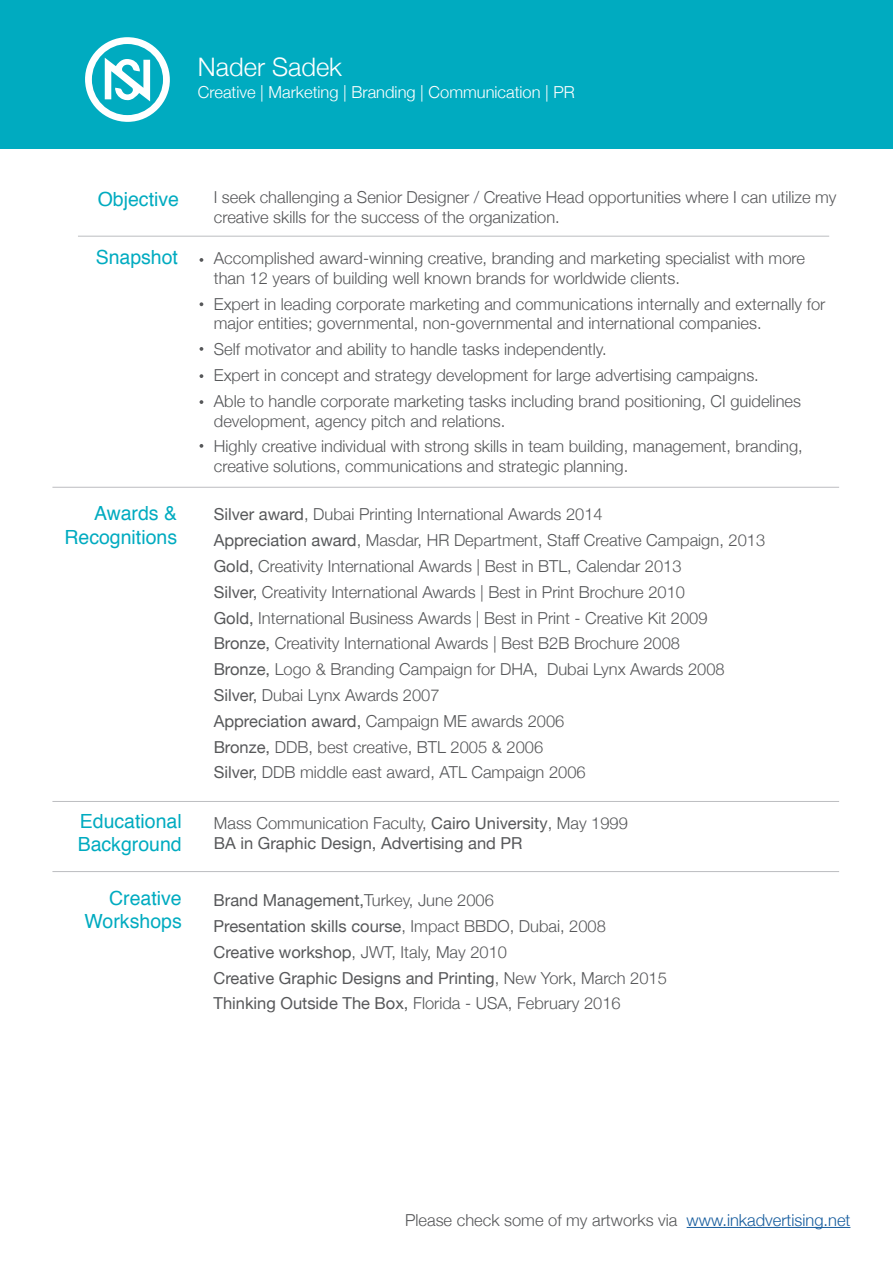
<style>
.page{position:relative;width:893px;height:1263px;background:#fff}
.page>*{position:absolute;margin:0;border:0;box-sizing:border-box;transform-origin:0 0}
.t1{font:300 25.5px "Helvetica Neue";color:#fff}
.t2{font:19.5px/23.4px "Helvetica";color:#00abc0;text-align:right}
.t3{font:300 16.5px/19.8px "Helvetica Neue";color:#57585a}
.t4{font:16.5px "Helvetica Neue";color:#57585a}
.t5{font:300 16.5px "Helvetica Neue";color:#fff}
.s1{font-weight:400}
.s2{font-weight:300}
.s3{color:#175d9e}
</style>
<div class="page">
<div style="left:0;top:0;width:893px;height:149px;background:#00abc0"></div>
<svg style="left:85px;top:37px;width:85px;height:85px"></svg>
<hr style="left:687px;top:1227px;width:163px;height:1px;background:#175d9e">
<hr style="left:78px;top:236px;width:751px;height:1px;background:#bcbdc0">
<hr style="left:52px;top:487px;width:787px;height:1px;background:#bcbdc0">
<hr style="left:52px;top:801px;width:787px;height:1px;background:#bcbdc0">
<hr style="left:52px;top:871px;width:787px;height:1px;background:#bcbdc0">
<svg style="left:200px;top:258px;width:3px;height:4px"></svg>
<svg style="left:200px;top:302px;width:3px;height:4px"></svg>
<svg style="left:200px;top:347px;width:3px;height:4px"></svg>
<svg style="left:200px;top:374px;width:3px;height:4px"></svg>
<svg style="left:200px;top:400px;width:3px;height:4px"></svg>
<svg style="left:200px;top:444px;width:3px;height:4px"></svg>
<p class="t1" style="left:198px;top:46px;width:146px">Nader Sadek</p>
<p class="t5" style="left:198px;top:79px;width:378px">Creative | Marketing | Branding | Communication | PR</p>
<p class="t2" style="left:98px;top:188px;width:83px">Objective</p>
<p class="t3" style="left:214px;top:186px;width:624px">I seek challenging a Senior Designer / Creative Head opportunities where I can utilize my creative skills for the success of the organization.</p>
<p class="t2" style="left:96px;top:246px;width:84px">Snapshot</p>
<p class="t3" style="left:214px;top:247px;width:593px">Accomplished award-winning creative, branding and marketing specialist with more than 12 years of building well known brands for worldwide clients.</p>
<p class="t3" style="left:214px;top:293px;width:613px">Expert in leading corporate marketing and communications internally and externally for major entities; governmental, non-governmental and international companies.</p>
<p class="t3" style="left:214px;top:338px;width:394px">Self motivator and ability to handle tasks independently.</p>
<p class="t3" style="left:214px;top:364px;width:546px">Expert in concept and strategy development for large advertising campaigns.</p>
<p class="t3" style="left:214px;top:390px;width:589px">Able to handle corporate marketing tasks including brand positioning, CI guidelines development, agency pitch and relations.</p>
<p class="t3" style="left:214px;top:435px;width:590px">Highly creative individual with strong skills in team building, management, branding, creative solutions, communications and strategic planning.</p>
<p class="t2" style="left:64px;top:502px;width:114px">Awards &amp;<br>Recognitions</p>
<p class="t3" style="left:214px;top:503px;width:391px"><span class="s1">Silver award</span>, Dubai Printing International Awards 2014</p>
<p class="t3" style="left:214px;top:529px;width:553px"><span class="s1">Appreciation award</span>, Masdar, HR Department, Staff Creative Campaign, 2013</p>
<p class="t3" style="left:214px;top:555px;width:469px"><span class="s1">Gold,</span> Creativity International Awards | Best in BTL, Calendar 2013</p>
<p class="t3" style="left:214px;top:581px;width:473px"><span class="s1">Silver,</span> Creativity International Awards | Best in Print Brochure 2010</p>
<p class="t3" style="left:214px;top:607px;width:495px"><span class="s1">Gold,</span> International Business Awards | Best in Print - Creative Kit 2009</p>
<p class="t3" style="left:214px;top:632px;width:468px"><span class="s1">Bronze,</span> Creativity International Awards | Best B2B Brochure 2008</p>
<p class="t3" style="left:214px;top:658px;width:513px"><span class="s1">Bronze,</span> Logo &amp; Branding Campaign for DHA, Dubai Lynx Awards 2008</p>
<p class="t3" style="left:214px;top:684px;width:227px"><span class="s1">Silver,</span> Dubai Lynx Awards 2007</p>
<p class="t3" style="left:214px;top:710px;width:352px"><span class="s1">Appreciation award,</span> Campaign ME awards 2006</p>
<p class="t3" style="left:214px;top:736px;width:331px"><span class="s1">Bronze,</span> DDB, best creative, BTL 2005 &amp; 2006</p>
<p class="t3" style="left:214px;top:761px;width:374px"><span class="s1">Silver,</span> DDB middle east award, ATL Campaign 2006</p>
<p class="t2" style="left:78px;top:810px;width:106px;text-align:left">Educational<br>Background</p>
<p class="t3" style="left:214px;top:812px;width:415px">Mass Communication Faculty, <span class="s1">Cairo University</span>, May 1999</p>
<p class="t4" style="left:214px;top:831px;width:310px">BA in Graphic Design, Advertising and PR</p>
<p class="t2" style="left:109px;top:887px;width:74px">Creative</p>
<p class="t2" style="left:85px;top:910px;width:99px">Workshops</p>
<p class="t4" style="left:214px;top:888px;width:282px">Brand Management,<span class="s2">Turkey, June 2006</span></p>
<p class="t4" style="left:214px;top:914px;width:394px">Presentation skills course<span class="s2">, Impact BBDO, Dubai, 2008</span></p>
<p class="t3" style="left:214px;top:941px;width:295px"><span class="s1">Creative workshop</span>, JWT, Italy, May 2010</p>
<p class="t4" style="left:214px;top:966px;width:455px">Creative Graphic Designs and Printing<span class="s2">, New York, March 2015</span></p>
<p class="t3" style="left:214px;top:992px;width:409px"><span class="s1">Thinking Outside The Box,</span> Florida - USA, February 2016</p>
<p class="t3" style="left:405px;top:1209px;width:447px">Please check some of my artworks via <span class="s3">www.inkadvertising.net</span></p>
</div>
